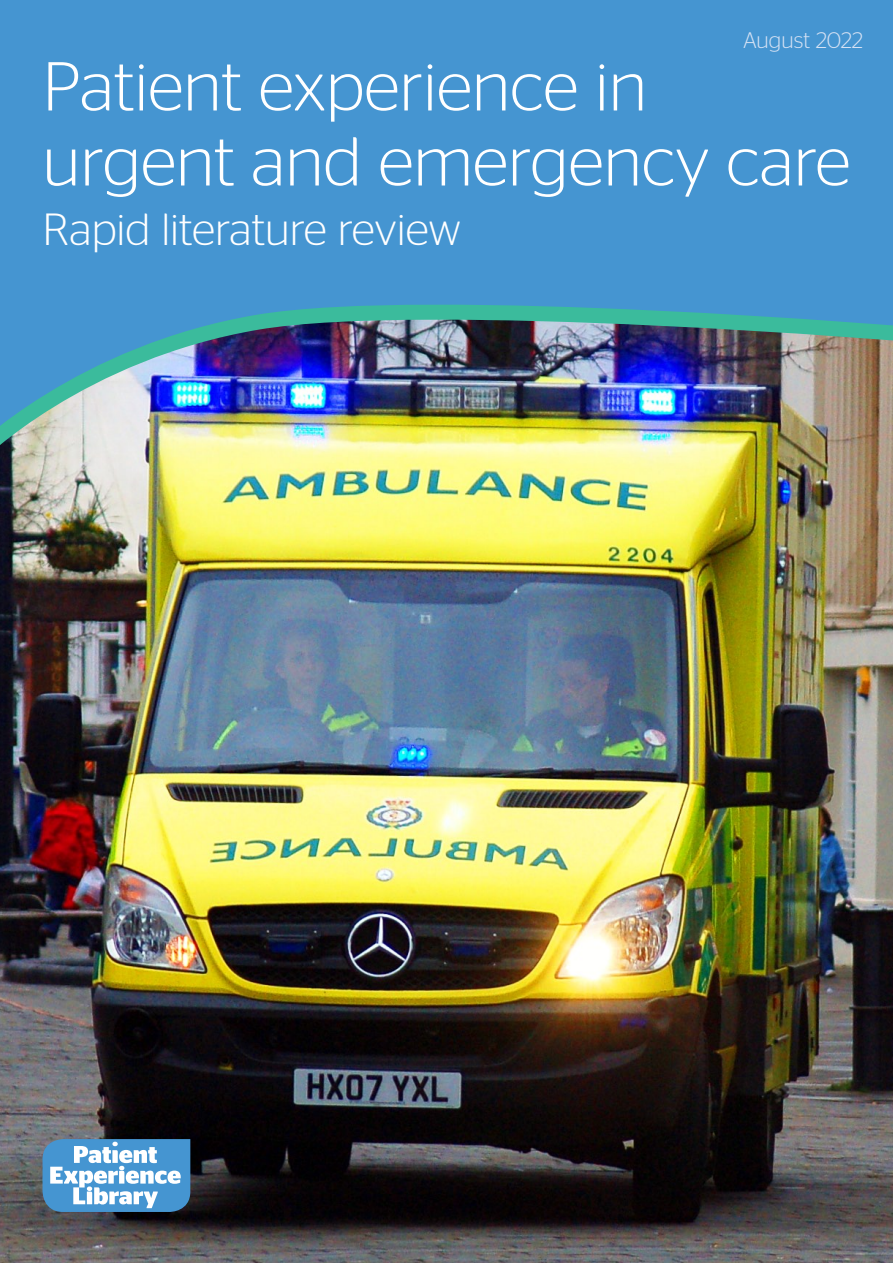
<style>
.page{position:relative;width:893px;height:1263px;background:#fff}
.page>*{position:absolute;margin:0;border:0;box-sizing:border-box;transform-origin:0 0}
.t1{font:300 69px/75px "Stag Sans";color:#fff}
.t2{font:300 45px "Stag Sans";color:#fff}
.t3{font:300 22.5px "Stag Sans";color:#d6e2f4}
</style>
<div class="page">
<img style="left:0;top:470px;width:893px;height:793px">
<img style="left:0;top:0;width:893px;height:470px">
<svg style="left:43px;top:1139px;width:147px;height:73px"></svg>
<p class="t3" style="left:743px;top:28px;width:122px">August 2022</p>
<p class="t1" style="left:43px;top:48px;width:809px">Patient experience in urgent and emergency care</p>
<p class="t2" style="left:43px;top:205px;width:420px">Rapid literature review</p>
</div>
